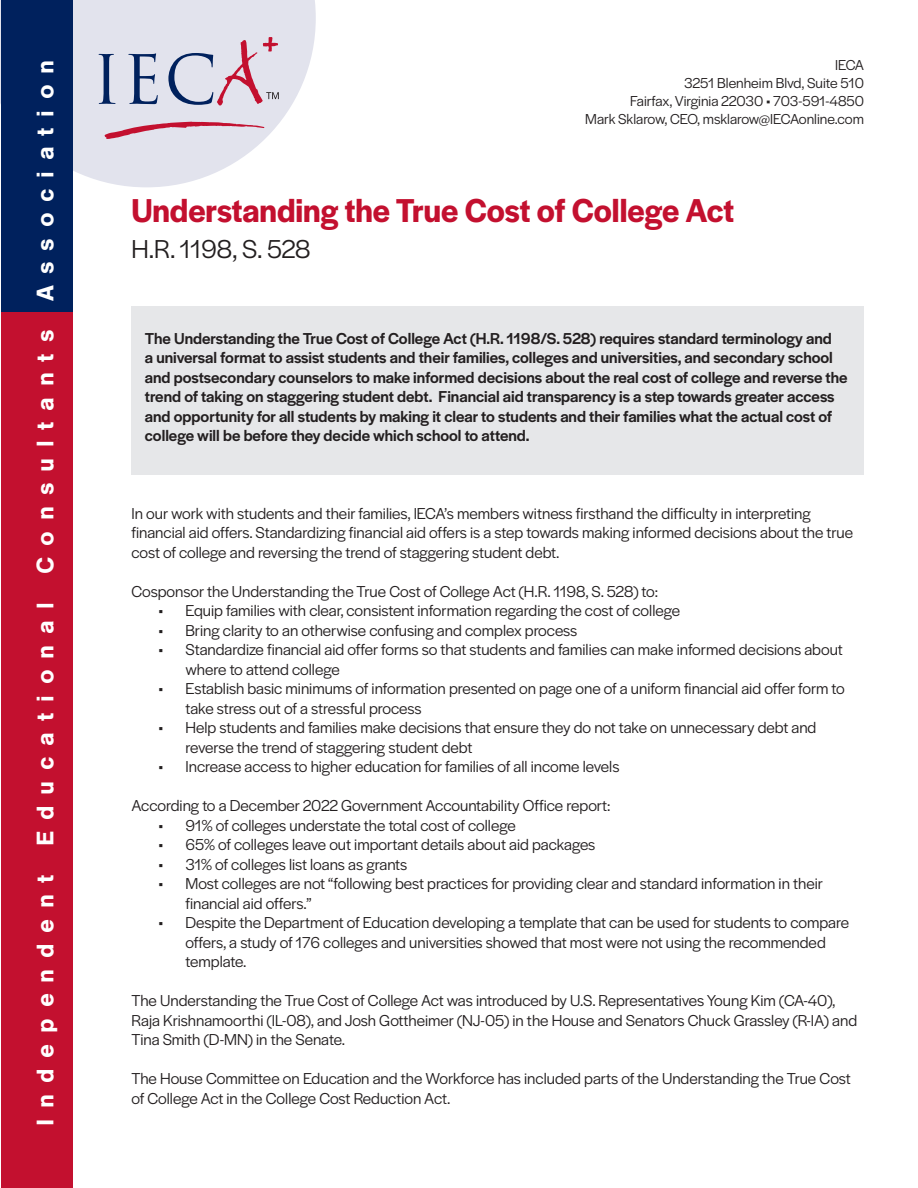
<style>
.page{position:relative;width:918px;height:1188px;background:#fff}
.page>*{position:absolute;margin:0;border:0;box-sizing:border-box;transform-origin:0 0}
.Header_red{font:600 34.5px "Halyard Display";color:#c3102f;scale:.95 1}
.title_sub{font:27px "Halyard Display";letter-spacing:-.005em;color:#231f20}
.t1{font:700 24.9px "Nimbus San";letter-spacing:.43em;color:#fff}
.text{font:16.5px/19.5px "Halyard Display";color:#231f20}
.text-2{font:500 16.5px/19.5px "Halyard Display";color:#231f20}
.text-3{font:15px/18px "Halyard Display";color:#231f20;text-align:right}
</style>
<div class="page">
<svg style="left:0;top:0;width:316px;height:187px;fill:#e2e3ed"></svg>
<div style="left:2px;top:311px;width:71px;height:877px;background:#c3102f"></div>
<div style="left:2px;top:0;width:71px;height:311px;background:#00215d"></div>
<svg style="left:99px;top:54px;width:17px;height:50px"></svg>
<svg style="left:128px;top:53px;width:30px;height:51px;background:#9ea9c2"></svg>
<svg style="left:105px;top:122px;width:159px;height:17px;background:#dab0bf"></svg>
<svg style="left:168px;top:37px;width:111px;height:69px;background:#cfc2d1"></svg>
<div style="left:131px;top:307px;width:733px;height:168px;background:#e6e7e9"></div>
<p class="t1" style="left:31px;top:1126px;width:1068px;rotate:-90deg">Independent Educational Consultants Association</p>
<p class="text-3" style="left:585px;top:55px;width:280px">IECA<br>3251 Blenheim Blvd, Suite 510<br>Fairfax, Virginia 22030 • 703-591-4850<br>Mark Sklarow, CEO, msklarow@IECAonline.com</p>
<p class="Header_red" style="left:131px;top:186px;width:636px">Understanding the True Cost of College Act</p>
<p class="title_sub" style="left:131px;top:230px;width:181px">H.R. 1198, S. 528</p>
<p class="text-2" style="left:145px;top:328px;width:704px">The Understanding the True Cost of College Act (H.R. 1198/S. 528) requires standard terminology and<br>a universal format to assist students and their families, colleges and universities, and secondary school and postsecondary counselors to make informed decisions about the real cost of college and reverse the trend of taking on staggering student debt. Financial aid transparency is a step towards greater access and opportunity for all students by making it clear to students and their families what the actual cost of college will be before they decide which school to attend.</p>
<p class="text" style="left:131px;top:503px;width:723px">In our work with students and their families, IECA’s members witness firsthand the difficulty in interpreting financial aid offers. Standardizing financial aid offers is a step towards making informed decisions about the true cost of college and reversing the trend of staggering student debt.</p>
<p class="text" style="left:131px;top:581px;width:528px">Cosponsor the Understanding the True Cost of College Act (H.R. 1198, S. 528) to:</p>
<p class="text" style="left:158px;top:600px;width:523px">• Equip families with clear, consistent information regarding the cost of college</p>
<p class="text" style="left:158px;top:620px;width:420px">• Bring clarity to an otherwise confusing and complex process</p>
<p class="text" style="left:185px;top:639px;width:659px;text-indent:-27px">• Standardize financial aid offer forms so that students and families can make informed decisions about where to attend college</p>
<p class="text" style="left:185px;top:678px;width:661px;text-indent:-27px">• Establish basic minimums of information presented on page one of a uniform financial aid offer form to take stress out of a stressful process</p>
<p class="text" style="left:185px;top:717px;width:632px;text-indent:-27px">• Help students and families make decisions that ensure they do not take on unnecessary debt and reverse the trend of staggering student debt</p>
<p class="text" style="left:158px;top:756px;width:462px">• Increase access to higher education for families of all income levels</p>
<p class="text" style="left:131px;top:795px;width:481px">According to a December 2022 Government Accountability Office report:</p>
<p class="text" style="left:158px;top:815px;width:359px">• 91% of colleges understate the total cost of college</p>
<p class="text" style="left:158px;top:834px;width:438px">• 65% of colleges leave out important details about aid packages</p>
<p class="text" style="left:158px;top:854px;width:250px">• 31% of colleges list loans as grants</p>
<p class="text" style="left:185px;top:873px;width:639px;text-indent:-27px">• Most colleges are not “following best practices for providing clear and standard information in their financial aid offers.”</p>
<p class="text" style="left:185px;top:912px;width:665px;text-indent:-27px">• Despite the Department of Education developing a template that can be used for students to compare offers, a study of 176 colleges and universities showed that most were not using the recommended template.</p>
<p class="text" style="left:131px;top:990px;width:727px">The Understanding the True Cost of College Act was introduced by U.S. Representatives Young Kim (CA-40),<br>Raja Krishnamoorthi (IL-08), and Josh Gottheimer (NJ-05) in the House and Senators Chuck Grassley (R-IA) and<br>Tina Smith (D-MN) in the Senate.</p>
<p class="text" style="left:131px;top:1068px;width:721px">The House Committee on Education and the Workforce has included parts of the Understanding the True Cost of College Act in the College Cost Reduction Act.</p>
</div>
